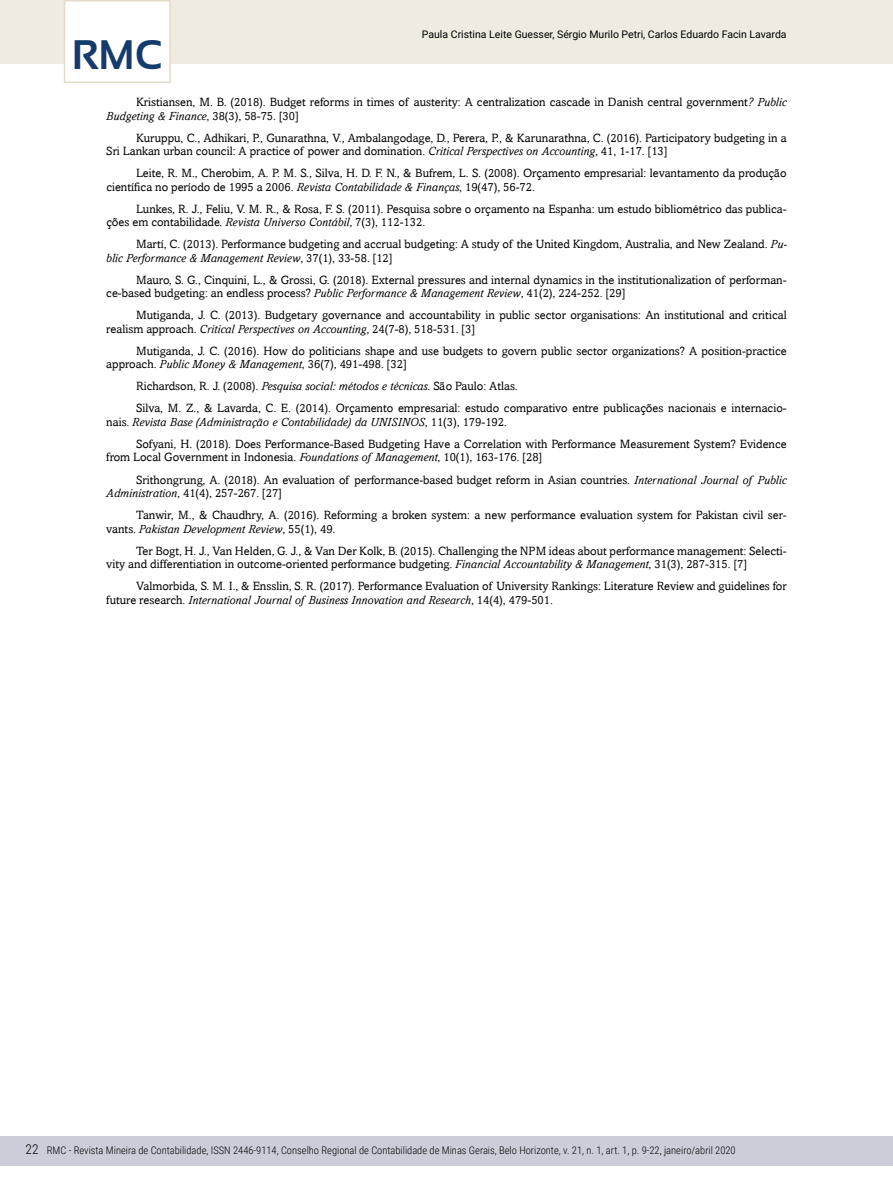
<style>
.page{position:relative;width:893px;height:1191px;background:#fff}
.page>*{position:absolute;margin:0;border:0;box-sizing:border-box;transform-origin:0 0}
.t1{font:700 41.25px "Sansation";color:#143b6b}
.t2{font:300 13.5px "Roboto Condensed";color:#000}
.t3{font:12px/13.5px "Amasis";color:#000}
.t4{font:italic 12px "Amasis";color:#000}
.t5{font:300 10.5px "Roboto Condensed";color:#000}
.t6{font:10.5px "Roboto";color:#000}
.s1{font-style:italic}
.s2{font-style:normal}
</style>
<div class="page">
<hr style="left:892px;top:0;width:1px;height:106px;background:#efebe1">
<hr style="left:892px;top:1064px;width:1px;height:127px;background:#143b6b">
<div style="left:0;top:1135px;width:893px;height:30px;background:#cdcdda"></div>
<div style="left:0;top:0;width:893px;height:64px;background:#efebe1"></div>
<div style="left:64px;top:0;width:107px;height:83px;background:#fff;border:2px solid #e4dcca"></div>
<p class="t6" style="left:422px;top:27px;width:366px">Paula Cristina Leite Guesser, Sérgio Murilo Petri, Carlos Eduardo Facin Lavarda</p>
<h1 class="t1" style="left:72px;top:32px;width:92px">RMC</h1>
<p class="t3" style="left:106px;top:95px;width:682px;text-indent:30px">Kristiansen, M. B. (2018). Budget reforms in times of austerity: A centralization cascade in Danish central government<span class="s1">? Public<br>Budgeting &amp; Finance</span>, 38(3), 58-75. [30]</p>
<p class="t3" style="left:106px;top:131px;width:682px;text-indent:30px">Kuruppu, C., Adhikari, P., Gunarathna, V., Ambalangodage, D., Perera, P., &amp; Karunarathna, C. (2016). Participatory budgeting in a<br>Sri Lankan urban council: A practice of power and domination. <span class="s1">Critical Perspectives on Accounting</span>, 41, 1-17. [13]</p>
<p class="t3" style="left:106px;top:166px;width:682px;text-indent:30px">Leite, R. M., Cherobim, A. P. M. S., Silva, H. D. F. N., &amp; Bufrem, L. S. (2008). Orçamento empresarial: levantamento da produção científica no período de 1995 a 2006. <span class="s1">Revista Contabilidade &amp; Finanças</span>, 19(47), 56-72.</p>
<p class="t3" style="left:106px;top:202px;width:682px;text-indent:30px">Lunkes, R. J., Feliu, V. M. R., &amp; Rosa, F. S. (2011). Pesquisa sobre o orçamento na Espanha: um estudo bibliométrico das publica&shy;ções em contabilidade. <span class="s1">Revista Universo Contábil</span>, 7(3), 112-132.</p>
<p class="t3" style="left:106px;top:237px;width:682px;text-indent:30px">Martí, C. (2013). Performance budgeting and accrual budgeting: A study of the United Kingdom, Australia, and New Zealand. <span class="s1">Pu&shy;blic Performance &amp; Management Review</span>, 37(1), 33-58. [12]</p>
<p class="t3" style="left:106px;top:273px;width:682px;text-indent:30px">Mauro, S. G., Cinquini, L., &amp; Grossi, G. (2018). External pressures and internal dynamics in the institutionalization of performan&shy;ce-based budgeting: an endless process? <span class="s1">Public Performance &amp; Management Review</span>, 41(2), 224-252. [29]</p>
<p class="t3" style="left:106px;top:308px;width:682px;text-indent:30px">Mutiganda, J. C. (2013). Budgetary governance and accountability in public sector organisations: An institutional and critical realism approach. <span class="s1">Critical Perspectives on Accounting</span>, 24(7-8), 518-531. [3]</p>
<p class="t3" style="left:106px;top:344px;width:682px;text-indent:30px">Mutiganda, J. C. (2016). How do politicians shape and use budgets to govern public sector organizations? A position-practice approach. <span class="s1">Public Money &amp; Management</span>, 36(7), 491-498. [32]</p>
<p class="t3" style="left:136px;top:375px;width:652px;line-height:22px">Richardson, R. J. (2008). <span class="s1">Pesquisa social: métodos e técnicas</span>. São Paulo: Atlas.<br>Silva, M. Z., &amp; Lavarda, C. E. (2014). Orçamento empresarial: estudo comparativo entre publicações nacionais e internacio-</p>
<p class="t3" style="left:136px;top:411px;width:652px;line-height:22px;text-indent:-30px">nais. <span class="s1">Revista Base (Administração e Contabilidade) da UNISINOS</span>, 11(3), 179-192.<br>Sofyani, H. (2018). Does Performance-Based Budgeting Have a Correlation with Performance Measurement System? Evidence</p>
<p class="t3" style="left:136px;top:446px;width:652px;line-height:22px;text-indent:-30px">from Local Government in Indonesia. <span class="s1">Foundations of Management</span>, 10(1), 163-176. [28]<br>Srithongrung, A. (2018). An evaluation of performance-based budget reform in Asian countries. <span class="s1">International Journal of Public</span></p>
<p class="t3" style="left:136px;top:482px;width:652px;line-height:22px;text-indent:-30px"><span class="s1">Administration</span>, 41(4), 257-267. [27]<br>Tanwir, M., &amp; Chaudhry, A. (2016). Reforming a broken system: a new performance evaluation system for Pakistan civil ser-</p>
<p class="t3" style="left:136px;top:517px;width:652px;line-height:22px;text-indent:-30px">vants. <span class="s1">Pakistan Development Review</span>, 55(1), 49.<br>Ter Bogt, H. J., Van Helden, G. J., &amp; Van Der Kolk, B. (2015). Challenging the NPM ideas about performance management: Selecti-</p>
<p class="t3" style="left:136px;top:553px;width:652px;line-height:22px;text-indent:-30px">vity and differentiation in outcome-oriented performance budgeting. <span class="s1">Financial Accountability &amp; Management</span>, 31(3), 287-315. [7]<br>Valmorbida, S. M. I., &amp; Ensslin, S. R. (2017). Performance Evaluation of University Rankings: Literature Review and guidelines for</p>
<p class="t4" style="left:106px;top:592px;width:448px"><span class="s2">future research.</span> International Journal of Business Innovation and Research<span class="s2">, 14(4), 479-501.</span></p>
<p class="t2" style="left:26px;top:1140px;width:15px">22</p>
<p class="t5" style="left:47px;top:1143px;width:690px">RMC - Revista Mineira de Contabilidade, ISSN 2446-9114, Conselho Regional de Contabilidade de Minas Gerais, Belo Horizonte, v. 21, n. 1, art. 1, p. 9-22, janeiro/abril 2020</p>
</div>
